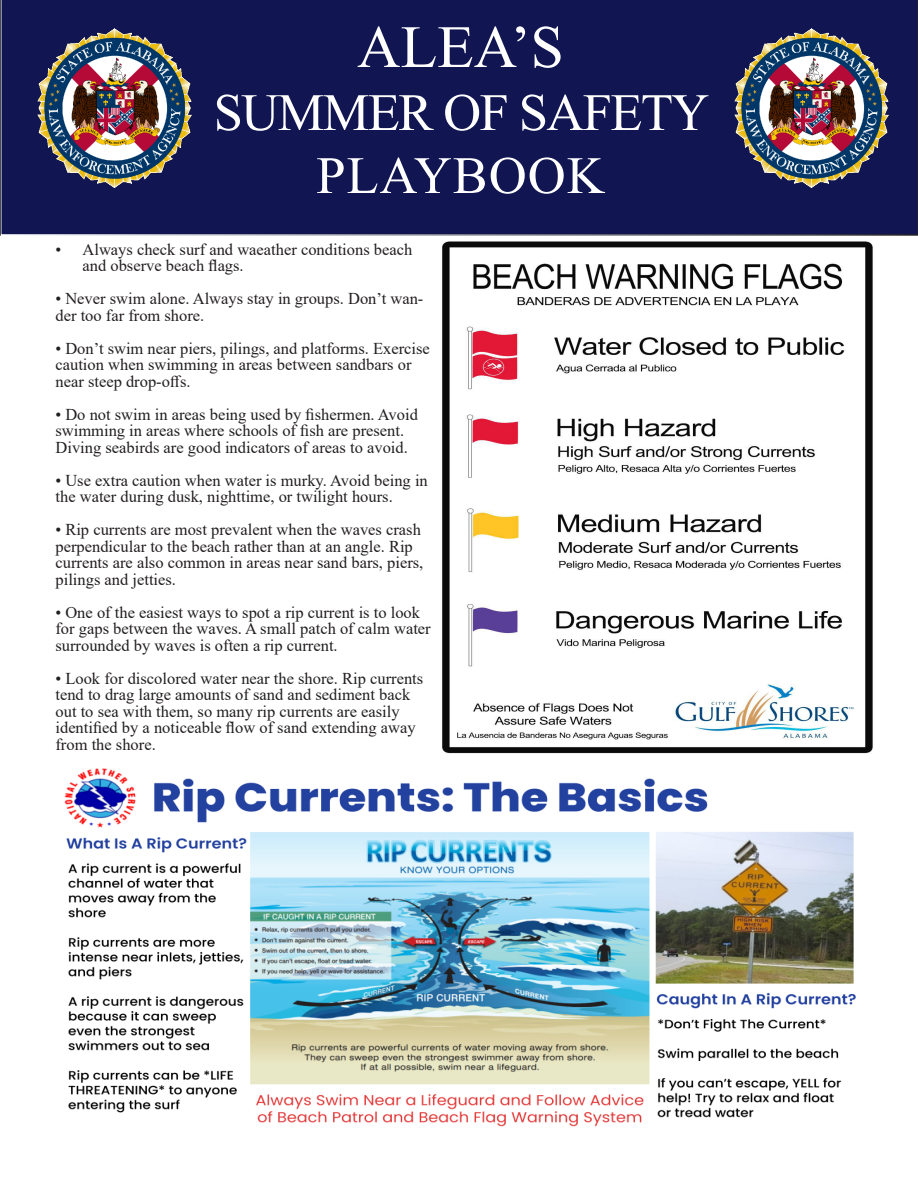
<style>
.page{position:relative;width:918px;height:1188px;background:#fff}
.page>*{position:absolute;margin:0;border:0;box-sizing:border-box;transform-origin:0 0}
.t1{font:60px "Times New Roman";color:#fff}
.t2{font:52.5px "Times New Roman";letter-spacing:-.03em;color:#fff}
.t3{font:52.5px "Times New Roman";letter-spacing:.02em;color:#fff}
.t4{font:16.5px/16.5px "Times New Roman";color:#231f20}
</style>
<div class="page">
<div style="left:1px;top:0;width:917px;height:236px;background:#111653"></div>
<img style="left:37px;top:29px;width:154px;height:159px">
<img style="left:735px;top:29px;width:154px;height:159px">
<img style="left:442px;top:241px;width:431px;height:513px">
<img style="left:64px;top:768px;width:792px;height:359px">
<svg style="left:0;top:0;width:1px;height:236px"></svg>
<p class="t1" style="left:357px;top:5px;width:208px">ALEA’S</p>
<p class="t2" style="left:214px;top:75px;width:497px">SUMMER OF SAFETY</p>
<p class="t3" style="left:316px;top:138px;width:290px">PLAYBOOK</p>
<p class="t4" style="left:82px;top:240px;width:331px;text-indent:-27px">• Always check surf and waeather conditions beach and observe beach flags.</p>
<p class="t4" style="left:56px;top:290px;width:369px">• Never swim alone. Always stay in groups. Don’t wan&shy;der too far from shore.</p>
<p class="t4" style="left:56px;top:339px;width:376px">• Don’t swim near piers, pilings, and platforms. Exercise caution when swimming in areas between sandbars or near steep drop-offs.</p>
<p class="t4" style="left:56px;top:405px;width:364px">• Do not swim in areas being used by fishermen. Avoid swimming in areas where schools of fish are present.<br>Diving seabirds are good indicators of areas to avoid.</p>
<p class="t4" style="left:56px;top:471px;width:374px">• Use extra caution when water is murky. Avoid being in the water during dusk, nighttime, or twilight hours.</p>
<p class="t4" style="left:56px;top:521px;width:369px">• Rip currents are most prevalent when the waves crash perpendicular to the beach rather than at an angle. Rip currents are also common in areas near sand bars, piers, pilings and jetties.</p>
<p class="t4" style="left:56px;top:603px;width:377px">• One of the easiest ways to spot a rip current is to look for gaps between the waves. A small patch of calm water surrounded by waves is often a rip current.</p>
<p class="t4" style="left:56px;top:669px;width:369px">• Look for discolored water near the shore. Rip currents tend to drag large amounts of sand and sediment back out to sea with them, so many rip currents are easily identified by a noticeable flow of sand extending away from the shore.</p>
</div>
